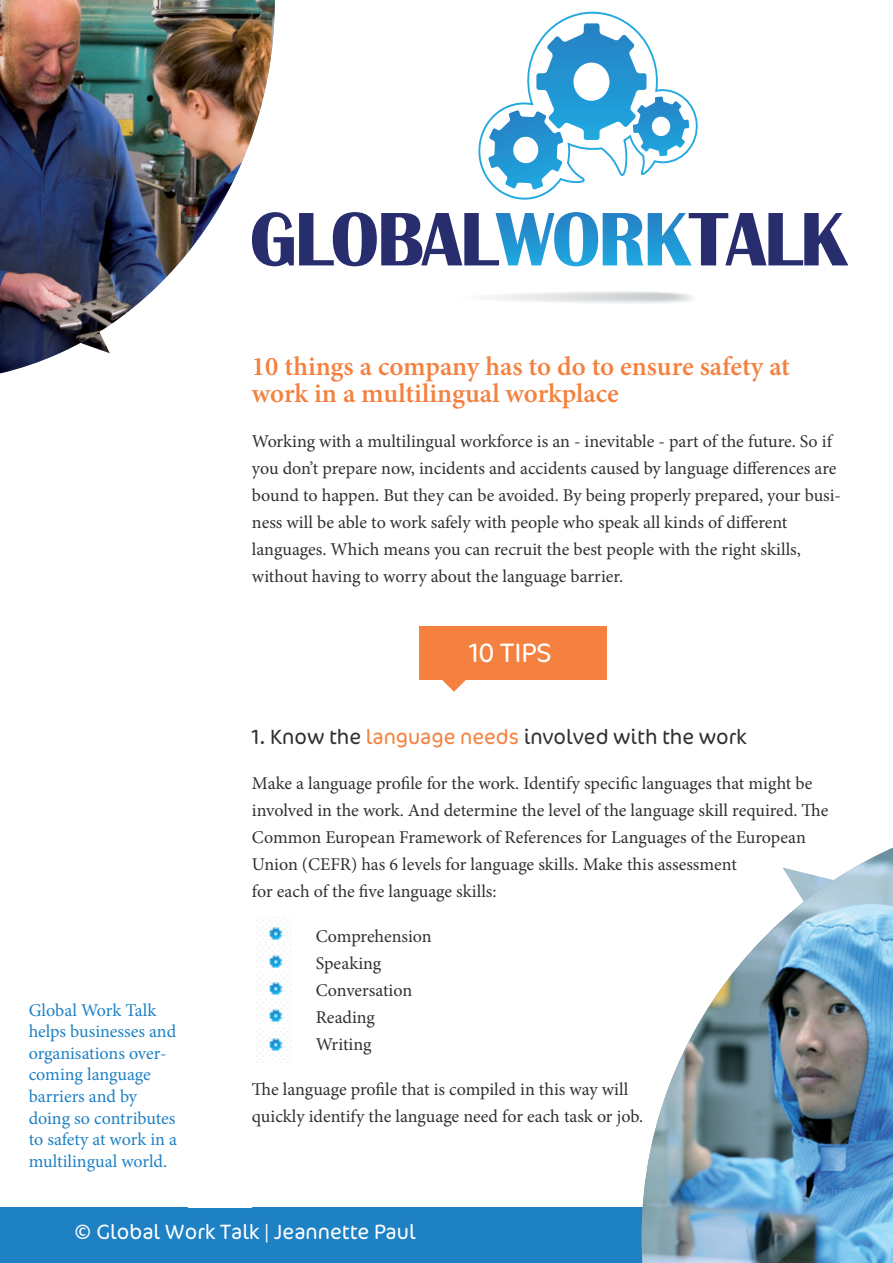
<style>
.page{position:relative;width:893px;height:1263px;background:#fff}
.page>*{position:absolute;margin:0;border:0;box-sizing:border-box;transform-origin:0 0}
.t1{font:600 27px/27px "Minion Pro";color:#f4813f}
.t2{font:300 27px "Cocon";color:#fff}
.t3{font:300 21px "Cocon";color:#2e3133}
.t4{font:300 21px "Cocon";color:#fff}
.t5{font:18px/27px "Minion Pro";letter-spacing:-.005em;color:#2e3133}
.t6{font:18px/21.6px "Minion Pro";letter-spacing:-.005em;color:#1d81c4}
.s1{color:#f4813f}
</style>
<div class="page">
<div style="left:0;top:1208px;width:893px;height:55px;background:#1d81c4"></div>
<svg style="left:487px;top:291px;width:206px;height:12px"></svg>
<hr style="left:643px;top:295px;width:30px;height:3px;background:#cbcfd2;border-radius:50%">
<svg style="left:275px;top:212px;width:573px;height:54px"></svg>
<svg style="left:478px;top:12px;width:220px;height:188px"></svg>
<div style="left:419px;top:626px;width:187px;height:54px;background:#f4813f"></div>
<svg style="left:442px;top:680px;width:24px;height:12px"></svg>
<img style="left:256px;top:917px;width:35px;height:26px">
<img style="left:256px;top:945px;width:35px;height:25px">
<img style="left:256px;top:972px;width:35px;height:25px">
<img style="left:256px;top:999px;width:35px;height:26px">
<img style="left:256px;top:1028px;width:35px;height:32px">
<img style="left:642px;top:848px;width:251px;height:415px">
<img style="left:0;top:0;width:275px;height:373px">
<h1 class="t1" style="left:252px;top:352px;width:540px">10 things a company has to do to ensure safety at work in a multilingual workplace</h1>
<p class="t5" style="left:252px;top:428px;width:591px">Working with a multilingual workforce is an - inevitable - part of the future. So if you don’t prepare now, incidents and accidents caused by language differences are bound to happen. But they can be avoided. By being properly prepared, your busi&shy;ness will be able to work safely with people who speak all kinds of different languages. Which means you can recruit the best people with the right skills, without having to worry about the language barrier.</p>
<p class="t6" style="left:29px;top:999px;width:150px">Global Work Talk helps businesses and organisations over&shy;coming language barriers and by doing so contributes to safety at work in a multilingual world.</p>
<h1 class="t2" style="left:469px;top:637px;width:84px">10 TIPS</h1>
<p class="t3" style="left:252px;top:724px;width:496px">1. Know the <span class="s1">language needs</span> involved with the work</p>
<p class="t5" style="left:252px;top:770px;width:578px">Make a language profile for the work. Identify specific languages that might be involved in the work. And determine the level of the language skill required. The Common European Framework of References for Languages of the European Union (CEFR) has 6 levels for language skills. Make this assessment<br>for each of the five language skills:</p>
<p class="t5" style="left:316px;top:923px;width:117px">Comprehension<br>Speaking<br>Conversation<br>Reading<br>Writing</p>
<p class="t5" style="left:252px;top:1076px;width:393px">The language profile that is compiled in this way will quickly identify the language need for each task or job.</p>
<p class="t4" style="left:75px;top:1219px;width:343px">© Global Work Talk | Jeannette Paul</p>
</div>
